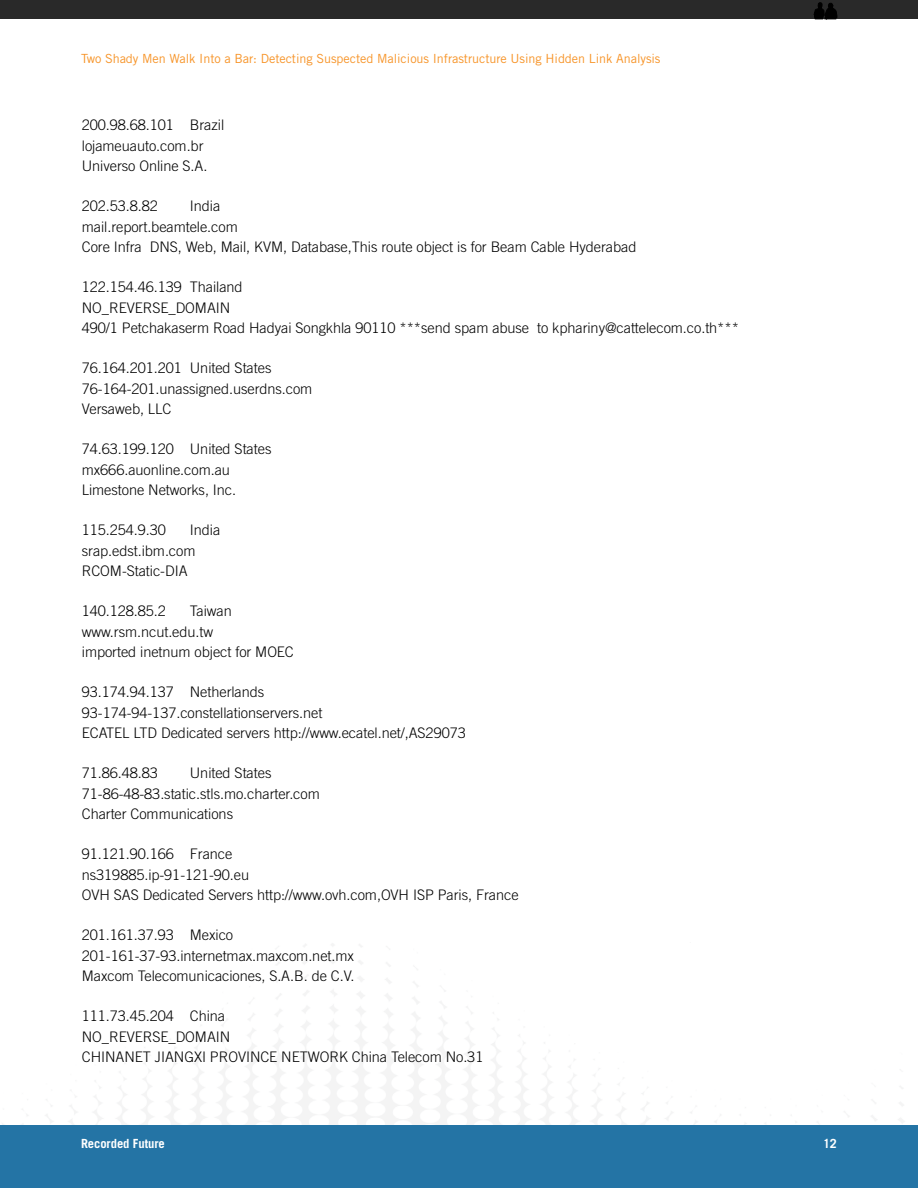
<style>
.page{position:relative;width:918px;height:1188px;background:#fff}
.page>*{position:absolute;margin:0;border:0;box-sizing:border-box;transform-origin:0 0}
.t1{font:300 14.55px/20.2px "Trade Gothic";letter-spacing:-.005em;color:#000}
.t2{font:12.6px "Trade Gothic";letter-spacing:-.005em;color:#f79428}
.t3{font:700 12.6px "Trade Gothic";letter-spacing:-.005em;color:#fff}
</style>
<div class="page">
<div style="left:0;top:1125px;width:918px;height:63px;background:#2474a5"></div>
<div style="left:0;top:0;width:918px;height:19px;background:#292929"></div>
<svg style="left:814px;top:3px;width:23px;height:16px"></svg>
<p class="t2" style="left:81px;top:51px;width:581px">Two Shady Men Walk Into a Bar: Detecting Suspected Malicious Infrastructure Using Hidden Link Analysis</p>
<p class="t1" style="left:82px;top:115px;width:144px">200.98.68.101 Brazil lojameuauto.com.br<br>Universo Online S.A.</p>
<p class="t1" style="left:82px;top:196px;width:78px">202.53.8.82</p>
<p class="t1" style="left:82px;top:196px;width:556px;text-indent:108px">India<br>mail.report.beamtele.com<br>Core Infra DNS, Web, Mail, KVM, Database,This route object is for Beam Cable Hyderabad</p>
<p class="t1" style="left:82px;top:277px;width:659px">122.154.46.139 Thailand<br>NO_REVERSE_DOMAIN<br>490/1 Petchakaserm Road Hadyai Songkhla 90110 ***send spam abuse to kphariny@cattelecom.co.th***</p>
<p class="t1" style="left:82px;top:358px;width:232px">76.164.201.201 United States<br>76-164-201.unassigned.userdns.com<br>Versaweb, LLC</p>
<p class="t1" style="left:82px;top:439px;width:191px">74.63.199.120 United States mx666.auonline.com.au<br>Limestone Networks, Inc.</p>
<p class="t1" style="left:82px;top:520px;width:86px">115.254.9.30</p>
<p class="t1" style="left:82px;top:520px;width:140px;text-indent:108px">India srap.edst.ibm.com<br>RCOM-Static-DIA</p>
<p class="t1" style="left:82px;top:601px;width:86px">140.128.85.2</p>
<p class="t1" style="left:82px;top:601px;width:213px;text-indent:108px">Taiwan www.rsm.ncut.edu.tw<br>imported inetnum object for MOEC</p>
<p class="t1" style="left:82px;top:682px;width:385px">93.174.94.137 Netherlands<br>93-174-94-137.constellationservers.net<br>ECATEL LTD Dedicated servers http://www.ecatel.net/,AS29073</p>
<p class="t1" style="left:82px;top:763px;width:78px">71.86.48.83</p>
<p class="t1" style="left:82px;top:763px;width:239px;text-indent:108px">United States<br>71-86-48-83.static.stls.mo.charter.com<br>Charter Communications</p>
<p class="t1" style="left:82px;top:844px;width:438px">91.121.90.166 France<br>ns319885.ip-91-121-90.eu<br>OVH SAS Dedicated Servers http://www.ovh.com,OVH ISP Paris, France</p>
<p class="t1" style="left:82px;top:925px;width:274px">201.161.37.93 Mexico<br>201-161-37-93.internetmax.maxcom.net.mx<br>Maxcom Telecomunicaciones, S.A.B. de C.V.</p>
<p class="t1" style="left:82px;top:1006px;width:403px">111.73.45.204 China<br>NO_REVERSE_DOMAIN<br>CHINANET JIANGXI PROVINCE NETWORK China Telecom No.31</p>
<p class="t3" style="left:81px;top:1136px;width:85px">Recorded Future</p>
<p class="t3" style="left:823px;top:1136px;width:15px">12</p>
</div>
